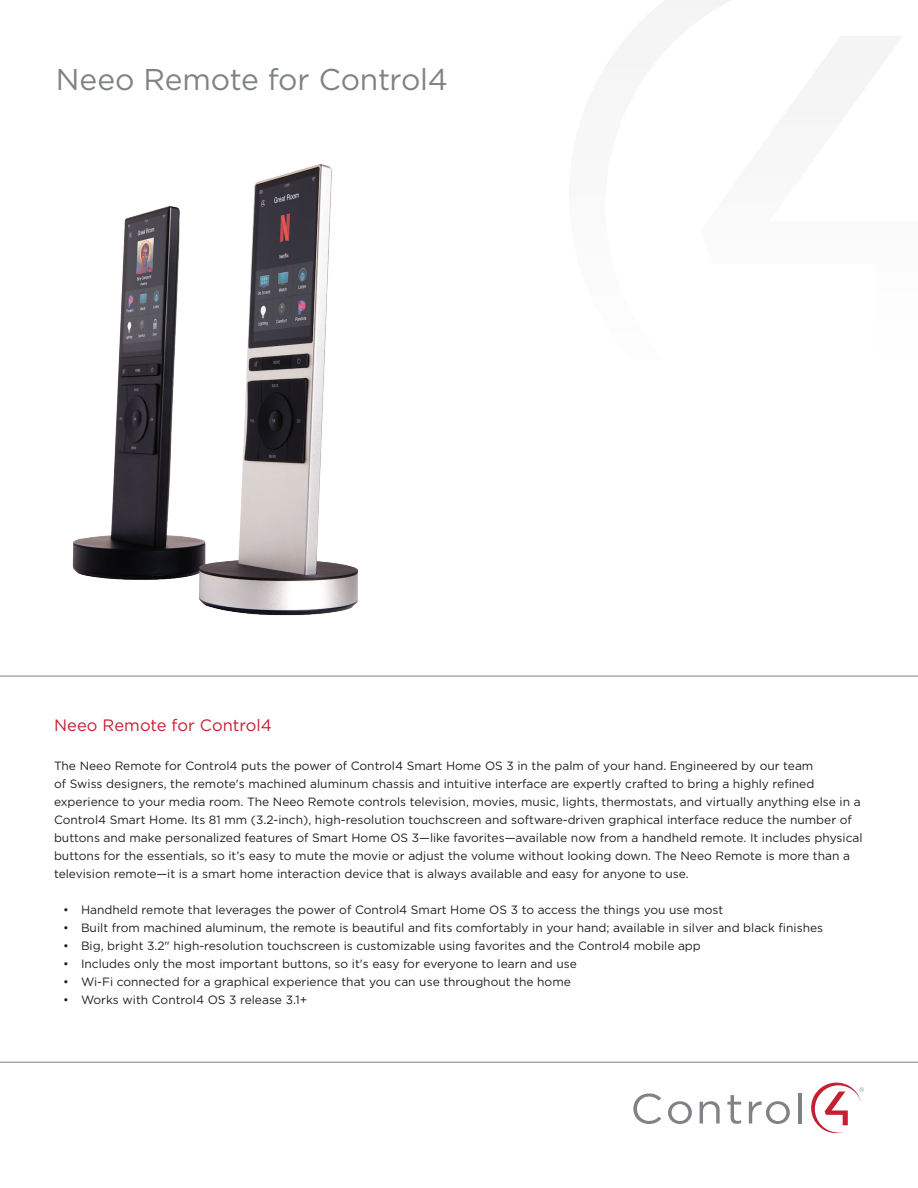
<style>
.page{position:relative;width:918px;height:1188px;background:#fff}
.page>*{position:absolute;margin:0;border:0;box-sizing:border-box;transform-origin:0 0}
.t1{font:30px "Gotham";letter-spacing:-.005em;color:#808385}
.t2{font:16.5px "Gotham";color:#c42032}
.t3{font:12px/18px "Gotham";color:#231f20}
</style>
<div class="page">
<svg style="left:633px;top:1093px;width:28px;height:31px"></svg>
<svg style="left:668px;top:1101px;width:24px;height:23px"></svg>
<svg style="left:700px;top:1101px;width:20px;height:22px"></svg>
<svg style="left:727px;top:1095px;width:14px;height:29px"></svg>
<svg style="left:749px;top:1101px;width:41px;height:23px"></svg>
<hr style="left:798px;top:1093px;width:3px;height:30px;background:#808285">
<svg style="left:811px;top:1082px;width:53px;height:52px"></svg>
<hr style="left:0;top:1062px;width:918px;height:1px;background:#808385">
<svg style="left:637px;top:0;width:265px;height:88px"></svg>
<hr style="left:0;top:676px;width:918px;height:1px;background:#808385">
<img style="left:72px;top:164px;width:287px;height:452px">
<h1 class="t1" style="left:56px;top:60px;width:394px">Neeo Remote for Control4</h1>
<h2 class="t2" style="left:54px;top:715px;width:219px">Neeo Remote for Control4</h2>
<p class="t3" style="left:54px;top:756px;width:810px">The Neeo Remote for Control4 puts the power of Control4 Smart Home OS 3 in the palm of your hand. Engineered by our team<br>of Swiss designers, the remote's machined aluminum chassis and intuitive interface are expertly crafted to bring a highly refined experience to your media room. The Neeo Remote controls television, movies, music, lights, thermostats, and virtually anything else in a Control4 Smart Home. Its 81 mm (3.2-inch), high-resolution touchscreen and software-driven graphical interface reduce the number of buttons and make personalized features of Smart Home OS 3—like favorites—available now from a handheld remote. It includes physical buttons for the essentials, so it’s easy to mute the movie or adjust the volume without looking down. The Neeo Remote is more than a television remote—it is a smart home interaction device that is always available and easy for anyone to use.</p>
<p class="t3" style="left:63px;top:900px;width:662px">• Handheld remote that leverages the power of Control4 Smart Home OS 3 to access the things you use most</p>
<p class="t3" style="left:63px;top:918px;width:762px">• Built from machined aluminum, the remote is beautiful and fits comfortably in your hand; available in silver and black finishes</p>
<p class="t3" style="left:63px;top:936px;width:639px">• Big, bright 3.2" high-resolution touchscreen is customizable using favorites and the Control4 mobile app</p>
<p class="t3" style="left:63px;top:954px;width:516px">• Includes only the most important buttons, so it's easy for everyone to learn and use</p>
<p class="t3" style="left:63px;top:972px;width:509px">• Wi-Fi connected for a graphical experience that you can use throughout the home</p>
<p class="t3" style="left:63px;top:990px;width:246px">• Works with Control4 OS 3 release 3.1+</p>
</div>
